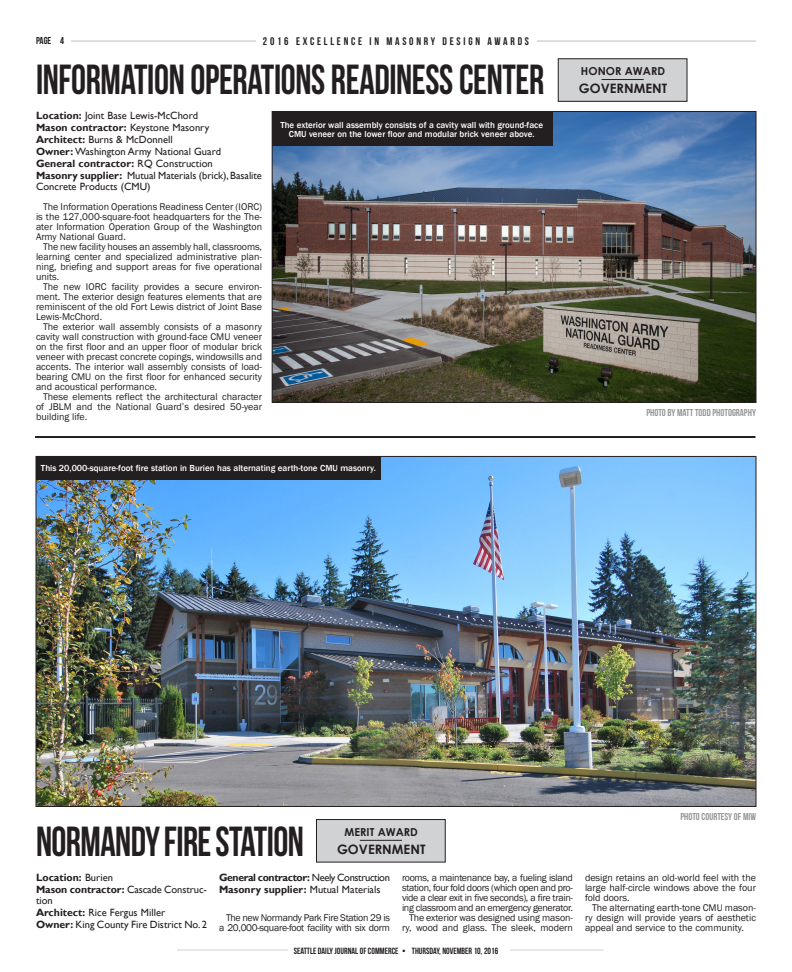
<style>
.page{position:relative;width:792px;height:972px;background:#fff}
.page>*{position:absolute;margin:0;border:0;box-sizing:border-box;transform-origin:0 0}
.NewsHead{font:42px "Bebas Neue";letter-spacing:-.01em;color:#231f20;scale:.9 1}
.NewsBody{font:700 13px "Century Gothic";color:#231f20}
.t1{font:11px "Bebas Neue";letter-spacing:.25em;color:#231f20}
.NewsBody-2{font:700 11px "Century Gothic";color:#231f20}
.caption_long{font:10.5px/11px "Gill Sans";color:#231f20}
.caption_long-2{font:700 10.5px "Gill Sans";color:#231f20}
.caption_long-3{font:700 10.5px "Gill Sans";letter-spacing:-.035em;color:#231f20}
.NewsBody-3{font:10px/10px "Franklin Gothic";color:#231f20;text-align:justify}
.NewsBody-4{font:10px/10px "Franklin Gothic";letter-spacing:-.03em;color:#231f20;text-align:right}
.NewsCutlineByline{font:10px "Bebas Neue";color:#939598}
.t2{font:10px "Bebas Neue";color:#231f20}
.NewsCutline{font:500 9px/9px "Franklin Gothic";color:#fff;text-align:center}
.t3{font:9px "Bebas Neue";color:#231f20}
.s1{font-weight:700}
.s2{font-weight:400}
</style>
<div class="page">
<hr style="left:36px;top:41px;width:720px;height:1px;background:#d1d2d4">
<div style="left:256px;top:36px;width:280px;height:12px;background:#fff"></div>
<div style="left:35px;top:36px;width:36px;height:13px;background:#fff"></div>
<hr style="left:177px;top:950px;width:427px;height:1px;background:#d1d2d4">
<div style="left:288px;top:942px;width:222px;height:18px;background:#fff"></div>
<div style="left:558px;top:59px;width:129px;height:42px;background:#d1d2d4"></div>
<div style="left:558px;top:58px;width:129px;height:44px;border:1px solid #231f20"></div>
<div style="left:316px;top:820px;width:129px;height:42px;background:#d1d2d4"></div>
<div style="left:316px;top:819px;width:130px;height:43px;border:1px solid #231f20"></div>
<img style="left:274px;top:113px;width:480px;height:288px">
<img style="left:38px;top:458px;width:716px;height:347px">
<hr style="left:35px;top:436px;width:721px;height:2px;background:#231f20">
<div style="left:272px;top:111px;width:280px;height:35px;background:#231f20"></div>
<div style="left:36px;top:456px;width:345px;height:23px;background:#231f20"></div>
<hr style="left:602px;top:79px;width:42px;height:1px;background:#231f20">
<hr style="left:360px;top:840px;width:42px;height:1px;background:#231f20">
<p class="t2" style="left:36px;top:35px;width:17px">PAGE</p>
<p class="t2" style="left:60px;top:35px;width:5px">4</p>
<p class="t1" style="left:263px;top:35px;width:268px">2016 EXCELLENCE IN MASONRY DESIGN AWARDS</p>
<p class="NewsHead" style="left:36px;top:56px;width:566px">INFORMATION OPERATIONS READINESS CENTER</p>
<p class="caption_long" style="left:36px;top:110px;width:164px"><span class="s1">Location:</span> Joint Base Lewis-McChord</p>
<p class="caption_long-2" style="left:36px;top:121px;width:175px">Mason contractor: <span class="s2">Keystone Masonry</span></p>
<p class="caption_long" style="left:36px;top:134px;width:138px"><span class="s1">Architect:</span> Burns &amp; McDonnell</p>
<p class="caption_long" style="left:36px;top:146px;width:187px"><span class="s1">Owner:</span> Washington Army National Guard</p>
<p class="caption_long-2" style="left:36px;top:157px;width:178px">General contractor: <span class="s2">RQ Construction</span></p>
<p class="caption_long" style="left:36px;top:170px;width:228px"><span class="s1">Masonry supplier:</span> Mutual Materials (brick), Basalite<br>Concrete Products (CMU)</p>
<p class="NewsBody-3" style="left:36px;top:202px;width:228px;text-indent:7px">The Information Operations Readiness Center (IORC) is the 127,000-square-foot headquarters for the The&shy;ater Information Operation Group of the Washington Army National Guard.</p>
<p class="NewsBody-3" style="left:36px;top:242px;width:228px;text-indent:7px">The new facility houses an assembly hall, classrooms, learning center and specialized administrative plan&shy;ning, briefing and support areas for five operational units.</p>
<p class="NewsBody-3" style="left:36px;top:282px;width:228px;text-indent:7px">The new IORC facility provides a secure environ&shy;ment. The exterior design features elements that are reminiscent of the old Fort Lewis district of Joint Base Lewis-McChord.</p>
<p class="NewsBody-3" style="left:36px;top:322px;width:228px;text-indent:7px">The exterior wall assembly consists of a masonry cavity wall construction with ground-face CMU veneer on the first floor and an upper floor of modular brick veneer with precast concrete copings, windowsills and accents. The interior wall assembly consists of load&shy;bearing CMU on the first floor for enhanced security and acoustical performance.</p>
<p class="NewsBody-3" style="left:36px;top:392px;width:228px;text-indent:7px">These elements reflect the architectural character of JBLM and the National Guard’s desired 50-year building life.</p>
<p class="NewsCutline" style="left:280px;top:120px;width:264px">The exterior wall assembly consists of a cavity wall with ground-face<br>CMU veneer on the lower floor and modular brick veneer above.</p>
<p class="NewsCutline" style="left:41px;top:463px;width:336px">This 20,000-square-foot fire station in Burien has alternating earth-tone CMU masonry.</p>
<p class="NewsBody-2" style="left:581px;top:63px;width:86px">HONOR AWARD</p>
<p class="NewsBody" style="left:579px;top:79px;width:90px">GOVERNMENT</p>
<p class="NewsCutlineByline" style="left:646px;top:407px;width:111px">PHOTO BY MATT TODD PHOTOGRAPHY</p>
<p class="NewsHead" style="left:36px;top:818px;width:299px">NORMANDY FIRE STATION</p>
<p class="NewsBody-2" style="left:345px;top:824px;width:75px">MERIT AWARD</p>
<p class="NewsBody" style="left:337px;top:840px;width:90px">GOVERNMENT</p>
<p class="NewsCutlineByline" style="left:680px;top:811px;width:77px">PHOTO COURTESY OF MIW</p>
<p class="caption_long-2" style="left:36px;top:871px;width:78px">Location: <span class="s2">Burien</span></p>
<p class="caption_long" style="left:36px;top:884px;width:172px"><span class="s1">Mason contractor:</span> Cascade Construc&shy;tion</p>
<p class="caption_long" style="left:36px;top:907px;width:131px"><span class="s1">Architect:</span> Rice Fergus Miller</p>
<p class="caption_long" style="left:36px;top:919px;width:173px"><span class="s1">Owner:</span> King County Fire District No. 2</p>
<p class="caption_long-3" style="left:219px;top:871px;width:173px">General contractor: <span class="s2">Neely Construction</span></p>
<p class="caption_long-2" style="left:219px;top:883px;width:163px">Masonry supplier: <span class="s2">Mutual Materials</span></p>
<p class="NewsBody-4" style="left:219px;top:913px;width:173px">The new Normandy Park Fire Station 29 is a 20,000-square-foot facility with six dorm</p>
<p class="NewsBody-3" style="left:402px;top:872px;width:173px">rooms, a maintenance bay, a fueling island station, four fold doors (which open and pro&shy;vide a clear exit in five seconds), a fire train&shy;ing classroom and an emergency generator.</p>
<p class="NewsBody-3" style="left:402px;top:912px;width:173px;text-align:right">The exterior was designed using mason&shy;ry, wood and glass. The sleek, modern</p>
<p class="t3" style="left:294px;top:946px;width:206px">SEATTLE DAILY JOURNAL OF COMMERCE • THURSDAY, NOVEMBER 10, 2016</p>
<p class="NewsBody-3" style="left:585px;top:872px;width:173px">design retains an old-world feel with the large half-circle windows above the four fold doors.</p>
<p class="NewsBody-3" style="left:585px;top:902px;width:173px;text-indent:7px">The alternating earth-tone CMU mason&shy;ry design will provide years of aesthetic appeal and service to the community.</p>
</div>
